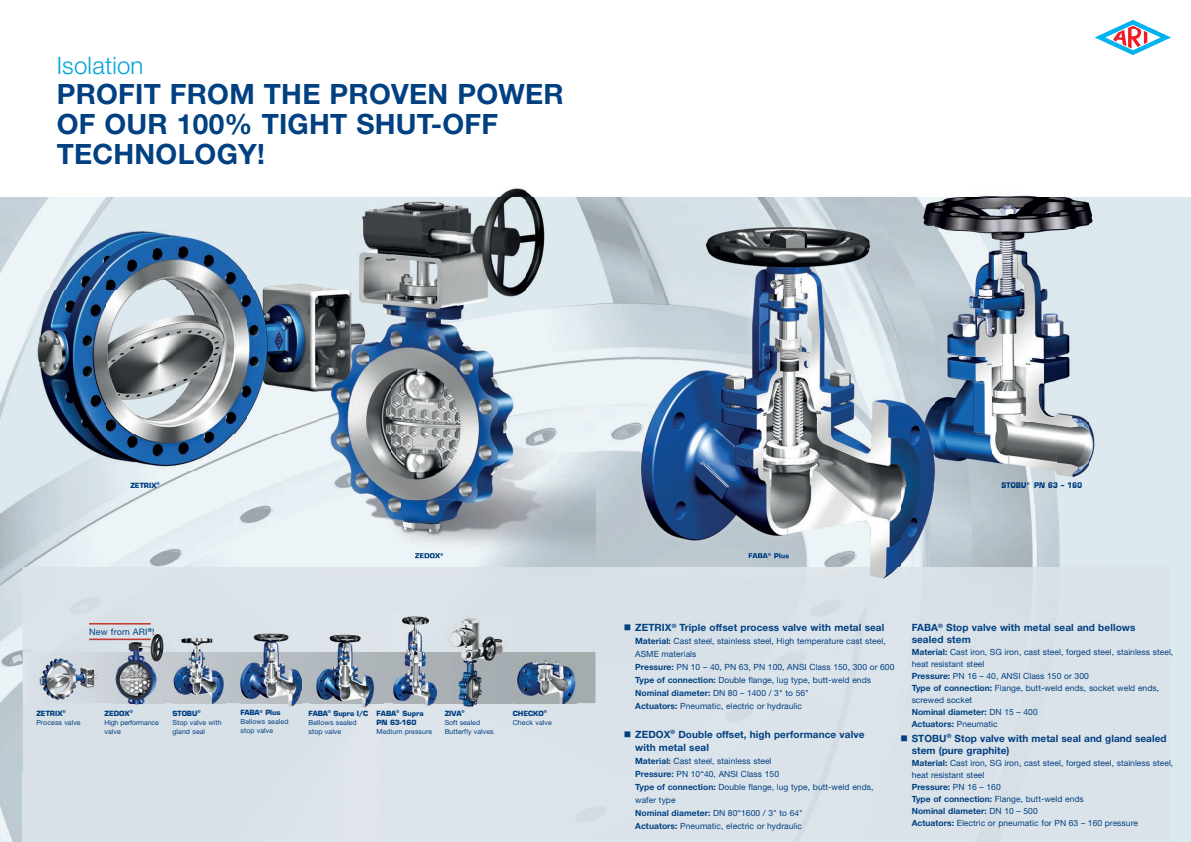
<style>
.page{position:relative;width:1191px;height:842px;background:#fff}
.page>*{position:absolute;margin:0;border:0;box-sizing:border-box;transform-origin:0 0}
.t1{font:700 28px/30px "Helvetica Neue LT Pro";letter-spacing:.01em;color:#014081}
.t2{font:300 24px "Helvetica Neue LT Pro";letter-spacing:.01em;color:#00a5d9}
.t3{font:700 10px/12px "Helvetica Neue LT Pro";letter-spacing:.01em;color:#014081}
.t4{font:9px "Helvetica Neue LT Pro";letter-spacing:.02em;color:#014081}
.t5{font:8.5px/12px "Helvetica Neue LT Pro";letter-spacing:.005em;color:#014081}
.t6{font:7px/9px "Helvetica Neue LT Pro";letter-spacing:.01em;color:#014081}
.t7{font:700 7px/9px "Eurostile LT Std";color:#014081}
.t8{font:700 7px "Eurostile LT Std";letter-spacing:-.02em;color:#014081}
.t9{font:7px/9px "Helvetica Neue LT Pro";letter-spacing:-.02em;color:#014081}
.s1{font-weight:700}
</style>
<div class="page">
<img style="left:0;top:197px;width:69px;height:394px">
<img style="left:69px;top:197px;width:249px;height:22px">
<img style="left:595px;top:197px;width:70px;height:370px">
<img style="left:665px;top:197px;width:231px;height:30px">
<img style="left:69px;top:470px;width:249px;height:97px">
<img style="left:934px;top:486px;width:187px;height:81px">
<img style="left:0;top:591px;width:23px;height:251px">
<img style="left:1031px;top:486px;width:50px;height:1px">
<svg style="left:23px;top:573px;width:13px;height:1px"></svg>
<img style="left:977px;top:195px;width:62px;height:2px">
<img style="left:896px;top:197px;width:193px;height:32px">
<div style="left:1089px;top:197px;width:32px;height:289px;background:#dce9ee"></div>
<img style="left:934px;top:229px;width:155px;height:257px">
<svg style="left:1001px;top:482px;width:28px;height:5px"></svg>
<img style="left:1031px;top:482px;width:50px;height:4px">
<img style="left:240px;top:633px;width:61px;height:12px">
<img style="left:393px;top:613px;width:43px;height:32px">
<img style="left:641px;top:227px;width:261px;height:340px">
<img style="left:902px;top:486px;width:32px;height:81px">
<img style="left:641px;top:567px;width:293px;height:11px">
<img style="left:748px;top:553px;width:20px;height:5px">
<img style="left:771px;top:553px;width:18px;height:5px">
<img style="left:896px;top:227px;width:38px;height:259px">
<img style="left:172px;top:636px;width:53px;height:9px">
<img style="left:310px;top:635px;width:73px;height:10px">
<img style="left:436px;top:615px;width:77px;height:30px">
<img style="left:423px;top:708px;width:90px;height:2px">
<img style="left:423px;top:615px;width:13px;height:30px">
<img style="left:23px;top:645px;width:572px;height:63px">
<img style="left:28px;top:655px;width:79px;height:47px">
<img style="left:36px;top:219px;width:354px;height:251px">
<svg style="left:1094px;top:20px;width:77px;height:35px"></svg>
<img style="left:499px;top:188px;width:34px;height:9px">
<img style="left:318px;top:197px;width:139px;height:34px">
<img style="left:457px;top:197px;width:138px;height:370px">
<img style="left:390px;top:231px;width:67px;height:201px">
<img style="left:387px;top:432px;width:70px;height:135px">
<img style="left:318px;top:470px;width:69px;height:97px">
<img style="left:415px;top:553px;width:25px;height:5px">
<img style="left:114px;top:632px;width:51px;height:75px">
<hr style="left:89px;top:623px;width:62px;height:1px;background:#c13c32">
<hr style="left:89px;top:638px;width:62px;height:2px;background:#c13c32">
<h2 class="t2" style="left:57px;top:51px;width:88px">Isolation</h2>
<h1 class="t1" style="left:57px;top:78px;width:508px">PROFIT FROM THE PROVEN POWER<br>OF OUR 100% TIGHT SHUT-OFF<br>TECHNOLOGY!</h1>
<p class="t7" style="left:130px;top:480px;width:31px">ZETRIX<sup>®</sup></p>
<p class="t7" style="left:1034px;top:480px;width:50px">PN 63 – 160</p>
<p class="t7" style="left:1001px;top:480px;width:30px">STOBU<sup>®</sup></p>
<p class="t4" style="left:89px;top:626px;width:67px">New from ARI<sup>®</sup>!</p>
<p class="t7" style="left:36px;top:709px;width:31px">ZETRIX<sup>®</sup></p>
<p class="t6" style="left:36px;top:718px;width:46px">Process valve</p>
<p class="t7" style="left:104px;top:709px;width:30px">ZEDOX<sup>®</sup></p>
<p class="t9" style="left:104px;top:718px;width:56px">High performance valve</p>
<p class="t7" style="left:172px;top:709px;width:30px">STOBU<sup>®</sup></p>
<p class="t6" style="left:172px;top:718px;width:51px">Stop valve with gland seal</p>
<p class="t8" style="left:240px;top:708px;width:41px">FABA<sup>®</sup> Plus</p>
<p class="t6" style="left:240px;top:717px;width:50px">Bellows sealed stop valve</p>
<p class="t8" style="left:308px;top:709px;width:61px">FABA<sup>®</sup> Supra I/C</p>
<p class="t6" style="left:308px;top:718px;width:50px">Bellows sealed stop valve</p>
<p class="t7" style="left:377px;top:709px;width:49px">FABA<sup>®</sup> Supra<br>PN 63-160</p>
<p class="t6" style="left:377px;top:727px;width:57px">Medium pressure</p>
<p class="t7" style="left:445px;top:709px;width:22px">ZIVA<sup>®</sup></p>
<p class="t6" style="left:445px;top:718px;width:51px">Soft sealed<br>Butterfly valves</p>
<p class="t7" style="left:513px;top:709px;width:36px">CHECKO<sup>®</sup></p>
<p class="t6" style="left:513px;top:718px;width:41px">Check valve</p>
<p class="t3" style="left:624px;top:621px;width:262px">■ ZETRIX<sup>®</sup> Triple offset process valve with metal seal</p>
<p class="t5" style="left:635px;top:634px;width:261px;line-height:13px"><span class="s1">Material:</span> Cast steel, stainless steel, High temperature cast steel, ASME materials<br><span class="s1">Pressure:</span> PN 10 – 40, PN 63, PN 100, ANSI Class 150, 300 or 600<br><span class="s1">Type of connection:</span> Double flange, lug type, butt-weld ends <span class="s1">Nominal diameter:</span> DN 80 – 1400 / 3" to 56"<br><span class="s1">Actuators:</span> Pneumatic, electric or hydraulic</p>
<p class="t3" style="left:635px;top:727px;width:231px;line-height:13px;text-indent:-11px">■ ZEDOX<sup>®</sup> Double offset, high performance valve with metal seal</p>
<p class="t5" style="left:635px;top:754px;width:240px;line-height:13px"><span class="s1">Material:</span> Cast steel, stainless steel<br><span class="s1">Pressure:</span> PN 10“40, ANSI Class 150<br><span class="s1">Type of connection:</span> Double flange, lug type, butt-weld ends, wafer type<br><span class="s1">Nominal diameter:</span> DN 80“1600 / 3" to 64"<br><span class="s1">Actuators:</span> Pneumatic, electric or hydraulic</p>
<p class="t3" style="left:911px;top:621px;width:225px">FABA<sup>®</sup> Stop valve with metal seal and bellows sealed stem</p>
<p class="t5" style="left:911px;top:646px;width:263px"><span class="s1">Material:</span> Cast iron, SG iron, cast steel, forged steel, stainless steel, heat resistant steel<br><span class="s1">Pressure:</span> PN 16 – 40, ANSI Class 150 or 300<br><span class="s1">Type of connection:</span> Flange, butt-weld ends, socket weld ends, screwed socket<br><span class="s1">Nominal diameter:</span> DN 15 – 400<br><span class="s1">Actuators:</span> Pneumatic</p>
<p class="t3" style="left:911px;top:732px;width:256px;text-indent:-11px">■ STOBU<sup>®</sup> Stop valve with metal seal and gland sealed stem (pure graphite)</p>
<p class="t5" style="left:911px;top:756px;width:263px"><span class="s1">Material:</span> Cast iron, SG iron, cast steel, forged steel, stainless steel, heat resistant steel<br><span class="s1">Pressure:</span> PN 16 – 160<br><span class="s1">Type of connection:</span> Flange, butt-weld ends<br><span class="s1">Nominal diameter:</span> DN 10 – 500<br><span class="s1">Actuators:</span> Electric or pneumatic for PN 63 – 160 pressure</p>
</div>
